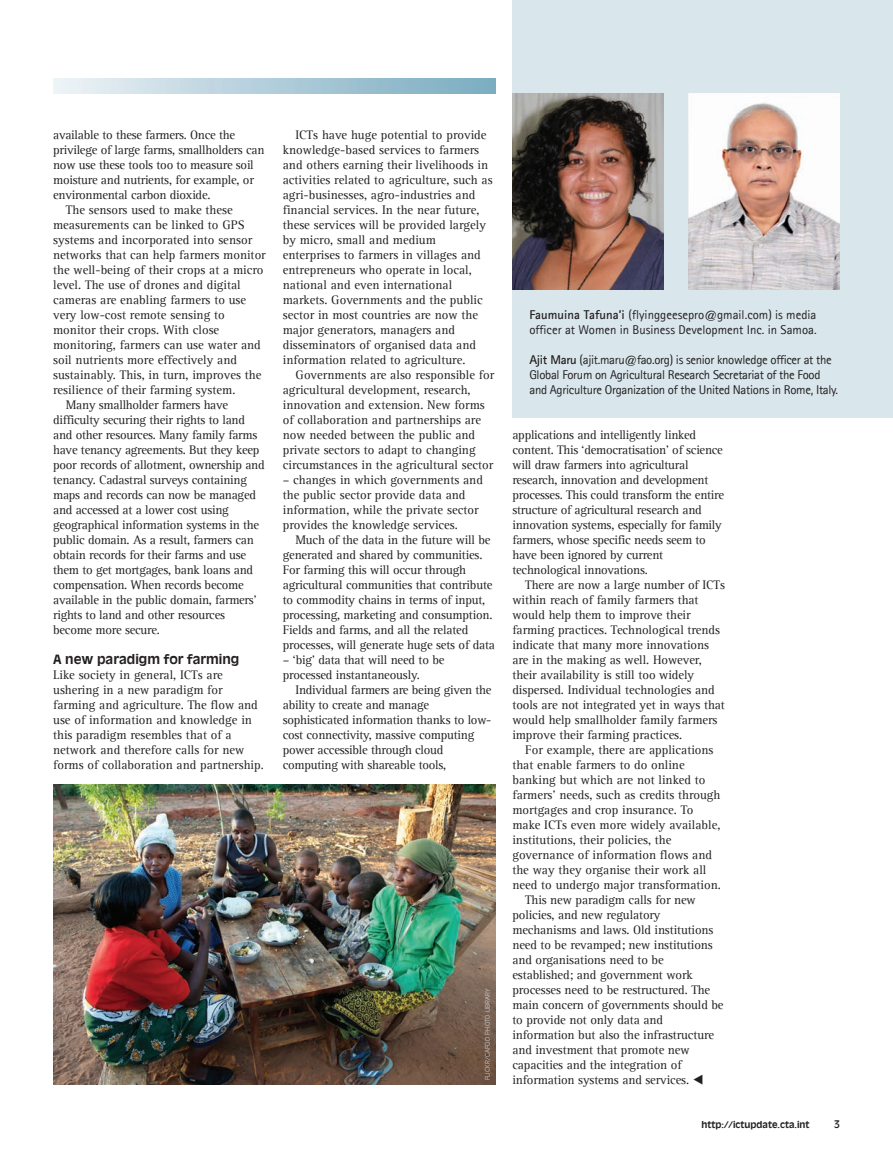
<style>
.page{position:relative;width:893px;height:1149px;background:#fff}
.page>*{position:absolute;margin:0;border:0;box-sizing:border-box;transform-origin:0 0}
.t1{font:12.75px/15px "Agfa Rotis Serif";letter-spacing:-.005em;color:#231f20}
.t2{font:12.75px/15px "Agfa Rotis Sans Serif";letter-spacing:-.025em;color:#231f20}
.t3{font:12.75px/15px "Agfa Rotis Sans Serif";color:#231f20}
.t4{font:700 12.75px "Antique Olive LT";color:#231f20}
.t5{font:10.5px "Antique Olive LT";color:#231f20}
.t6{font:700 9px "Antique Olive LT";color:#231f20}
.t7{font:300 6.3px "Antique Olive LT";letter-spacing:.03em;color:#d1d2d4}
.s1{font-weight:700}
</style>
<div class="page">
<svg style="left:53px;top:79px;width:442px;height:15px;background:#b2ceda"></svg>
<div style="left:512px;top:0;width:381px;height:417px;background:#d9e6ec"></div>
<img style="left:689px;top:94px;width:151px;height:195px">
<img style="left:512px;top:94px;width:151px;height:195px">
<img style="left:53px;top:784px;width:442px;height:300px">
<p class="t1" style="left:53px;top:127px;width:184px">available to these farmers. Once the</p>
<p class="t1" style="left:53px;top:142px;width:213px">privilege of large farms, smallholders can</p>
<p class="t1" style="left:53px;top:157px;width:202px">now use these tools too to measure soil</p>
<p class="t1" style="left:53px;top:172px;width:202px">moisture and nutrients, for example, or</p>
<p class="t1" style="left:53px;top:187px;width:159px">environmental carbon dioxide.</p>
<p class="t1" style="left:66px;top:202px;width:168px">The sensors used to make these</p>
<p class="t1" style="left:53px;top:217px;width:193px">measurements can be linked to GPS</p>
<p class="t1" style="left:53px;top:232px;width:200px">systems and incorporated into sensor</p>
<p class="t1" style="left:53px;top:247px;width:214px">networks that can help farmers monitor</p>
<p class="t1" style="left:53px;top:262px;width:212px">the well-being of their crops at a micro</p>
<p class="t1" style="left:53px;top:277px;width:189px">level. The use of drones and digital</p>
<p class="t1" style="left:53px;top:292px;width:195px">cameras are enabling farmers to use</p>
<p class="t1" style="left:53px;top:307px;width:173px">very low-cost remote sensing to</p>
<p class="t1" style="left:53px;top:322px;width:168px">monitor their crops. With close</p>
<p class="t1" style="left:53px;top:337px;width:209px">monitoring, farmers can use water and</p>
<p class="t1" style="left:53px;top:352px;width:185px">soil nutrients more effectively and</p>
<p class="t1" style="left:53px;top:367px;width:210px">sustainably. This, in turn, improves the</p>
<p class="t1" style="left:53px;top:382px;width:184px">resilience of their farming system.</p>
<p class="t1" style="left:66px;top:397px;width:164px">Many smallholder farmers have</p>
<p class="t1" style="left:53px;top:412px;width:193px">difficulty securing their rights to land</p>
<p class="t1" style="left:53px;top:427px;width:206px">and other resources. Many family farms</p>
<p class="t1" style="left:53px;top:442px;width:208px">have tenancy agreements. But they keep</p>
<p class="t1" style="left:53px;top:457px;width:213px">poor records of allotment, ownership and</p>
<p class="t1" style="left:53px;top:472px;width:195px">tenancy. Cadastral surveys containing</p>
<p class="t1" style="left:53px;top:487px;width:204px">maps and records can now be managed</p>
<p class="t1" style="left:53px;top:502px;width:177px">and accessed at a lower cost using</p>
<p class="t1" style="left:53px;top:517px;width:208px">geographical information systems in the</p>
<p class="t1" style="left:53px;top:532px;width:202px">public domain. As a result, farmers can</p>
<p class="t1" style="left:53px;top:547px;width:195px">obtain records for their farms and use</p>
<p class="t1" style="left:53px;top:562px;width:202px">them to get mortgages, bank loans and</p>
<p class="t1" style="left:53px;top:577px;width:192px">compensation. When records become</p>
<p class="t1" style="left:53px;top:592px;width:205px">available in the public domain, farmers’</p>
<p class="t1" style="left:53px;top:607px;width:173px">rights to land and other resources</p>
<p class="t1" style="left:53px;top:622px;width:108px">become more secure.</p>
<p class="t4" style="left:53px;top:651px;width:188px">A new paradigm for farming</p>
<p class="t1" style="left:53px;top:667px;width:212px">Like society in general, ICTs are ushering in a new paradigm for farming and agriculture. The flow and use of information and knowledge in this paradigm resembles that of a network and therefore calls for new forms of collaboration and partnership.</p>
<p class="t1" style="left:283px;top:127px;width:211px;text-indent:13px">ICTs have huge potential to provide knowledge-based services to farmers and others earning their livelihoods in activities related to agriculture, such as agri-businesses, agro-industries and financial services. In the near future, these services will be provided largely by micro, small and medium enterprises to farmers in villages and entrepreneurs who operate in local, national and even international markets. Governments and the public sector in most countries are now the major generators, managers and disseminators of organised data and information related to agriculture.</p>
<p class="t1" style="left:283px;top:367px;width:213px;text-indent:13px">Governments are also responsible for agricultural development, research, innovation and extension. New forms of collaboration and partnerships are now needed between the public and private sectors to adapt to changing circumstances in the agricultural sector</p>
<p class="t1" style="left:283px;top:472px;width:202px">– changes in which governments and the public sector provide data and information, while the private sector provides the knowledge services.</p>
<p class="t1" style="left:283px;top:532px;width:214px;text-indent:13px">Much of the data in the future will be generated and shared by communities.<br>For farming this will occur through agricultural communities that contribute to commodity chains in terms of input, processing, marketing and consumption.<br>Fields and farms, and all the related processes, will generate huge sets of data</p>
<p class="t1" style="left:283px;top:652px;width:163px">– ‘big’ data that will need to be processed instantaneously.</p>
<p class="t1" style="left:283px;top:682px;width:210px;text-indent:13px">Individual farmers are being given the ability to create and manage sophisticated information thanks to low&shy;cost connectivity, massive computing power accessible through cloud computing with shareable tools,</p>
<p class="t7" style="left:484px;top:1080px;width:94px;rotate:-90deg">Flickr/CAFOD Photo Li brary</p>
<p class="t3" style="left:529px;top:307px;width:289px"><span class="s1">Faumuina Tafuna’i</span> (flyinggeesepro@gmail.com) is media officer at Women in Business Development Inc. in Samoa.</p>
<p class="t2" style="left:529px;top:352px;width:310px"><span class="s1">Ajit Maru</span> (ajit.maru@fao.org) is senior knowledge officer at the<br>Global Forum on Agricultural Research Secretariat of the Food and Agriculture Organization of the United Nations in Rome, Italy.</p>
<p class="t1" style="left:512px;top:427px;width:213px">applications and intelligently linked content. This ‘democratisation’ of science will draw farmers into agricultural research, innovation and development processes. This could transform the entire structure of agricultural research and innovation systems, especially for family farmers, whose specific needs seem to have been ignored by current technological innovations.</p>
<p class="t1" style="left:512px;top:577px;width:214px;text-indent:13px">There are now a large number of ICTs within reach of family farmers that would help them to improve their farming practices. Technological trends indicate that many more innovations are in the making as well. However, their availability is still too widely dispersed. Individual technologies and tools are not integrated yet in ways that would help smallholder family farmers improve their farming practices.</p>
<p class="t1" style="left:525px;top:742px;width:190px">For example, there are applications</p>
<p class="t1" style="left:512px;top:757px;width:174px">that enable farmers to do online</p>
<p class="t1" style="left:512px;top:772px;width:195px">banking but which are not linked to</p>
<p class="t1" style="left:512px;top:787px;width:210px">farmers’ needs, such as credits through</p>
<p class="t1" style="left:512px;top:802px;width:183px">mortgages and crop insurance. To</p>
<p class="t1" style="left:512px;top:817px;width:210px">make ICTs even more widely available,</p>
<p class="t1" style="left:512px;top:832px;width:161px">institutions, their policies, the</p>
<p class="t1" style="left:512px;top:847px;width:201px">governance of information flows and</p>
<p class="t1" style="left:512px;top:862px;width:196px">the way they organise their work all</p>
<p class="t1" style="left:512px;top:877px;width:210px">need to undergo major transformation.</p>
<p class="t1" style="left:525px;top:892px;width:172px">This new paradigm calls for new</p>
<p class="t1" style="left:512px;top:907px;width:150px">policies, and new regulatory</p>
<p class="t1" style="left:512px;top:922px;width:203px">mechanisms and laws. Old institutions</p>
<p class="t1" style="left:512px;top:937px;width:202px">need to be revamped; new institutions</p>
<p class="t1" style="left:512px;top:952px;width:153px">and organisations need to be</p>
<p class="t1" style="left:512px;top:967px;width:182px">established; and government work</p>
<p class="t1" style="left:512px;top:982px;width:199px">processes need to be restructured. The</p>
<p class="t1" style="left:512px;top:997px;width:213px">main concern of governments should be</p>
<p class="t1" style="left:512px;top:1012px;width:152px">to provide not only data and</p>
<p class="t1" style="left:512px;top:1027px;width:203px">information but also the infrastructure</p>
<p class="t1" style="left:512px;top:1042px;width:179px">and investment that promote new</p>
<p class="t1" style="left:512px;top:1057px;width:171px">capacities and the integration of</p>
<p class="t1" style="left:512px;top:1072px;width:192px">information systems and services. ◀</p>
<p class="t6" style="left:702px;top:1118px;width:110px">http://ictupdate.cta.int</p>
<p class="t5" style="left:834px;top:1117px;width:7px">3</p>
</div>
